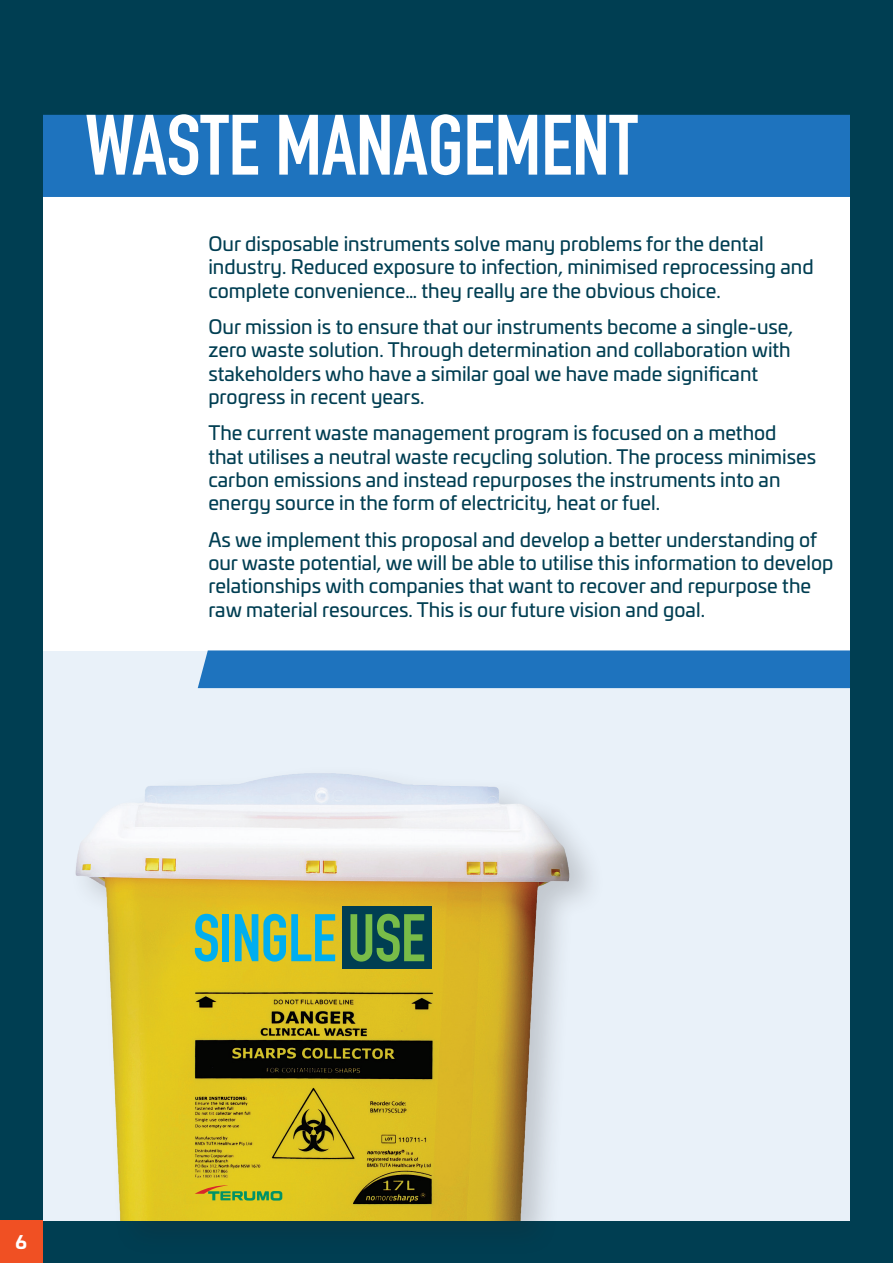
<style>
.page{position:relative;width:893px;height:1263px;background:#003e52}
.page>*{position:absolute;margin:0;border:0;box-sizing:border-box;transform-origin:0 0}
.t1{font:700 84px "DIN Condensed";color:#fff}
.t2{font:19.5px/23.4px "Univia Pro";color:#003e52}
.t3{font:700 18px "Univia Pro";color:#fff}
</style>
<div class="page">
<div style="left:43px;top:115px;width:807px;height:1105px;background:#fff"></div>
<div style="left:43px;top:115px;width:807px;height:82px;background:#1e73be"></div>
<div style="left:43px;top:650px;width:807px;height:570px;background:#e9f1f9"></div>
<div style="left:198px;top:650px;width:652px;height:38px;background:#1e73be"></div>
<div style="left:0;top:1220px;width:43px;height:43px;background:#f05023"></div>
<div style="left:69px;top:763px;width:538px;height:494px;background:#231f20;opacity:.2"></div>
<img style="left:69px;top:763px;width:512px;height:457px">
<div style="left:343px;top:906px;width:89px;height:62px;background:#003e52"></div>
<svg style="left:195px;top:914px;width:23px;height:47px"></svg>
<div style="left:223px;top:914px;width:6px;height:47px;background:#00aeef"></div>
<svg style="left:235px;top:914px;width:100px;height:47px;background:#6eb889"></svg>
<svg style="left:350px;top:914px;width:74px;height:47px"></svg>
<img style="left:187px;top:1182px;width:108px;height:21px">
<svg style="left:195px;top:1185px;width:87px;height:15px"></svg>
<p class="t1" style="left:85px;top:89px;width:554px">WASTE MANAGEMENT</p>
<p class="t2" style="left:208px;top:231px;width:607px">Our disposable instruments solve many problems for the dental industry. Reduced exposure to infection, minimised reprocessing and complete convenience… they really are the obvious choice.</p>
<p class="t2" style="left:208px;top:314px;width:586px">Our mission is to ensure that our instruments become a single-use, zero waste solution. Through determination and collaboration with stakeholders who have a similar goal we have made significant progress in recent years.</p>
<p class="t2" style="left:208px;top:420px;width:609px">The current waste management program is focused on a method that utilises a neutral waste recycling solution. The process minimises carbon emissions and instead repurposes the instruments into an energy source in the form of electricity, heat or fuel.</p>
<p class="t2" style="left:208px;top:527px;width:627px">As we implement this proposal and develop a better understanding of our waste potential, we will be able to utilise this information to develop relationships with companies that want to recover and repurpose the raw material resources. This is our future vision and goal.</p>
<p class="t3" style="left:16px;top:1228px;width:13px">6</p>
</div>
